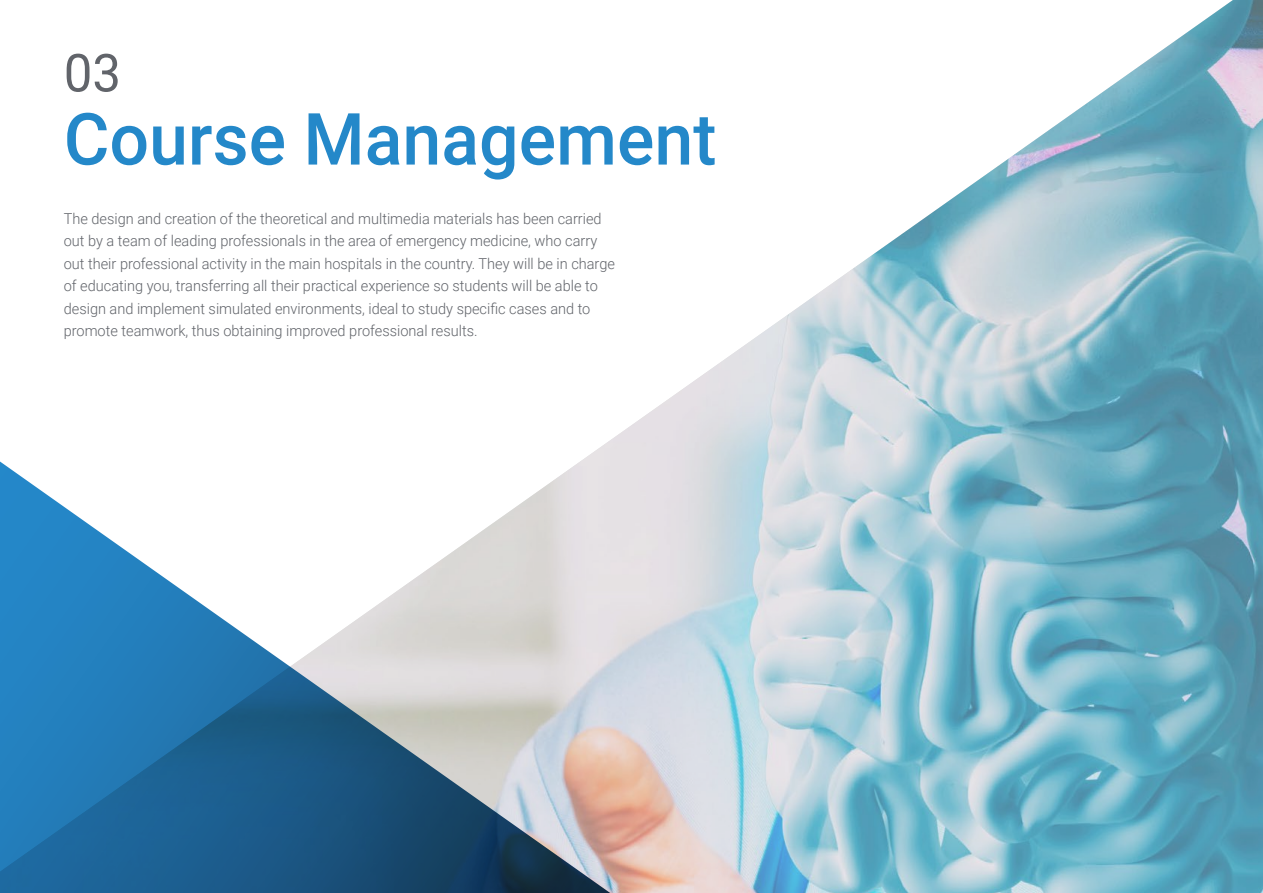
<style>
.page{position:relative;width:1263px;height:893px;background:#fff}
.page>*{position:absolute;margin:0;border:0;box-sizing:border-box;transform-origin:0 0}
.t1{font:500 72px "Roboto";color:#2488c9}
.t2{font:52.5px "Roboto";color:#61646a}
.t3{font:300 15px/22.5px "Roboto";color:#61646a}
</style>
<div class="page">
<img style="left:602px;top:0;width:661px;height:893px">
<svg style="left:0;top:446px;width:640px;height:447px"></svg>
<h2 class="t2" style="left:64px;top:36px;width:59px">03</h2>
<h1 class="t1" style="left:64px;top:89px;width:654px">Course Management</h1>
<p class="t3" style="left:64px;top:207px;width:553px">The design and creation of the theoretical and multimedia materials has been carried out by a team of leading professionals in the area of emergency medicine, who carry out their professional activity in the main hospitals in the country. They will be in charge of educating you, transferring all their practical experience so students will be able to design and implement simulated environments, ideal to study specific cases and to promote teamwork, thus obtaining improved professional results.</p>
</div>
